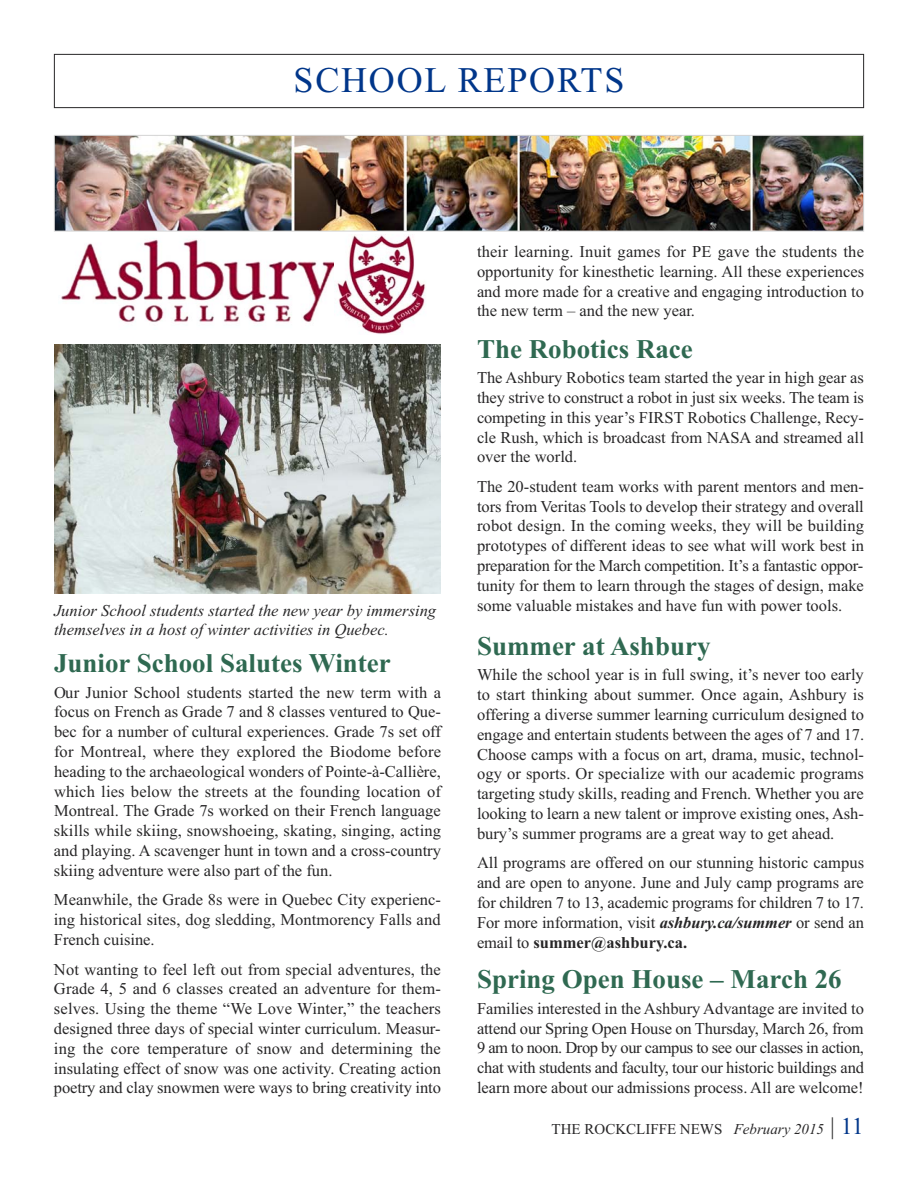
<style>
.page{position:relative;width:918px;height:1188px;background:#fff}
.page>*{position:absolute;margin:0;border:0;box-sizing:border-box;transform-origin:0 0}
.t1{font:36px "Times New Roman";letter-spacing:.05em;color:#00368a}
.t2{font:700 27px "Times New Roman";color:#2f6951}
.t3{font:16.5px/19.8px "Times New Roman";color:#272627;text-align:justify}
.t4{font:italic 16.5px/19.5px "Times New Roman";color:#272627}
.t5{font:15px "Times New Roman";color:#272627}
.s1{font-weight:700;font-style:italic}
.s2{font-weight:700}
.s3{font-style:italic}
.s4{font-size:24px}
.s5{font-size:24px;color:#00368a}
</style>
<div class="page">
<div style="left:54px;top:54px;width:810px;height:54px;border:1px solid #272627"></div>
<img style="left:56px;top:137px;width:806px;height:92px">
<div style="left:54px;top:135px;width:810px;height:96px;border:1px solid #d4d4d4"></div>
<img style="left:61px;top:239px;width:273px;height:83px">
<img style="left:334px;top:235px;width:92px;height:99px">
<img style="left:54px;top:345px;width:387px;height:249px">
<h1 class="t1" style="left:294px;top:58px;width:332px">SCHOOL REPORTS</h1>
<p class="t4" style="left:54px;top:600px;width:384px">Junior School students started the new year by immersing themselves in a host of winter activities in Quebec.</p>
<h2 class="t2" style="left:54px;top:647px;width:338px">Junior School Salutes Winter</h2>
<p class="t3" style="left:54px;top:682px;width:389px">Our Junior School students started the new term with a focus on French as Grade 7 and 8 classes ventured to Que&shy;bec for a number of cultural experiences. Grade 7s set off for Montreal, where they explored the Biodome before heading to the archaeological wonders of Pointe-à-Callière, which lies below the streets at the founding location of Montreal. The Grade 7s worked on their French language skills while skiing, snowshoeing, skating, singing, acting and playing. A scavenger hunt in town and a cross-country skiing adventure were also part of the fun.</p>
<p class="t3" style="left:54px;top:890px;width:388px">Meanwhile, the Grade 8s were in Quebec City experienc&shy;ing historical sites, dog sledding, Montmorency Falls and French cuisine.</p>
<p class="t3" style="left:54px;top:959px;width:389px">Not wanting to feel left out from special adventures, the Grade 4, 5 and 6 classes created an adventure for them&shy;selves. Using the theme “We Love Winter,” the teachers designed three days of special winter curriculum. Measur&shy;ing the core temperature of snow and determining the insulating effect of snow was one activity. Creating action poetry and clay snowmen were ways to bring creativity into</p>
<p class="t3" style="left:477px;top:241px;width:389px">their learning. Inuit games for PE gave the students the opportunity for kinesthetic learning. All these experiences and more made for a creative and engaging introduction to the new term – and the new year.</p>
<h2 class="t2" style="left:477px;top:332px;width:217px">The Robotics Race</h2>
<p class="t3" style="left:477px;top:368px;width:388px">The Ashbury Robotics team started the year in high gear as they strive to construct a robot in just six weeks. The team is competing in this year’s FIRST Robotics Challenge, Recy&shy;cle Rush, which is broadcast from NASA and streamed all over the world.</p>
<p class="t3" style="left:477px;top:476px;width:389px">The 20-student team works with parent mentors and men&shy;tors from Veritas Tools to develop their strategy and overall robot design. In the coming weeks, they will be building prototypes of different ideas to see what will work best in preparation for the March competition. It’s a fantastic oppor&shy;tunity for them to learn through the stages of design, make some valuable mistakes and have fun with power tools.</p>
<h2 class="t2" style="left:477px;top:630px;width:235px">Summer at Ashbury</h2>
<p class="t3" style="left:477px;top:665px;width:389px">While the school year is in full swing, it’s never too early to start thinking about summer. Once again, Ashbury is offering a diverse summer learning curriculum designed to engage and entertain students between the ages of 7 and 17.<br>Choose camps with a focus on art, drama, music, technol&shy;ogy or sports. Or specialize with our academic programs targeting study skills, reading and French. Whether you are looking to learn a new talent or improve existing ones, Ash&shy;bury’s summer programs are a great way to get ahead.</p>
<p class="t3" style="left:477px;top:853px;width:389px">All programs are offered on our stunning historic campus and are open to anyone. June and July camp programs are for children 7 to 13, academic programs for children 7 to 17.<br>For more information, visit <span class="s1">ashbury.ca/summer</span> or send an email to <span class="s2">summer@ashbury.ca.</span></p>
<h2 class="t2" style="left:477px;top:963px;width:366px">Spring Open House – March 26</h2>
<p class="t3" style="left:477px;top:998px;width:389px">Families interested in the Ashbury Advantage are invited to attend our Spring Open House on Thursday, March 26, from 9 am to noon. Drop by our campus to see our classes in action, chat with students and faculty, tour our historic buildings and learn more about our admissions process. All are welcome!</p>
<p class="t5" style="left:552px;top:1120px;width:314px">THE ROCKCLIFFE NEWS <span class="s3">February 2015</span> <span class="s4">|</span> <span class="s5">11</span></p>
</div>
